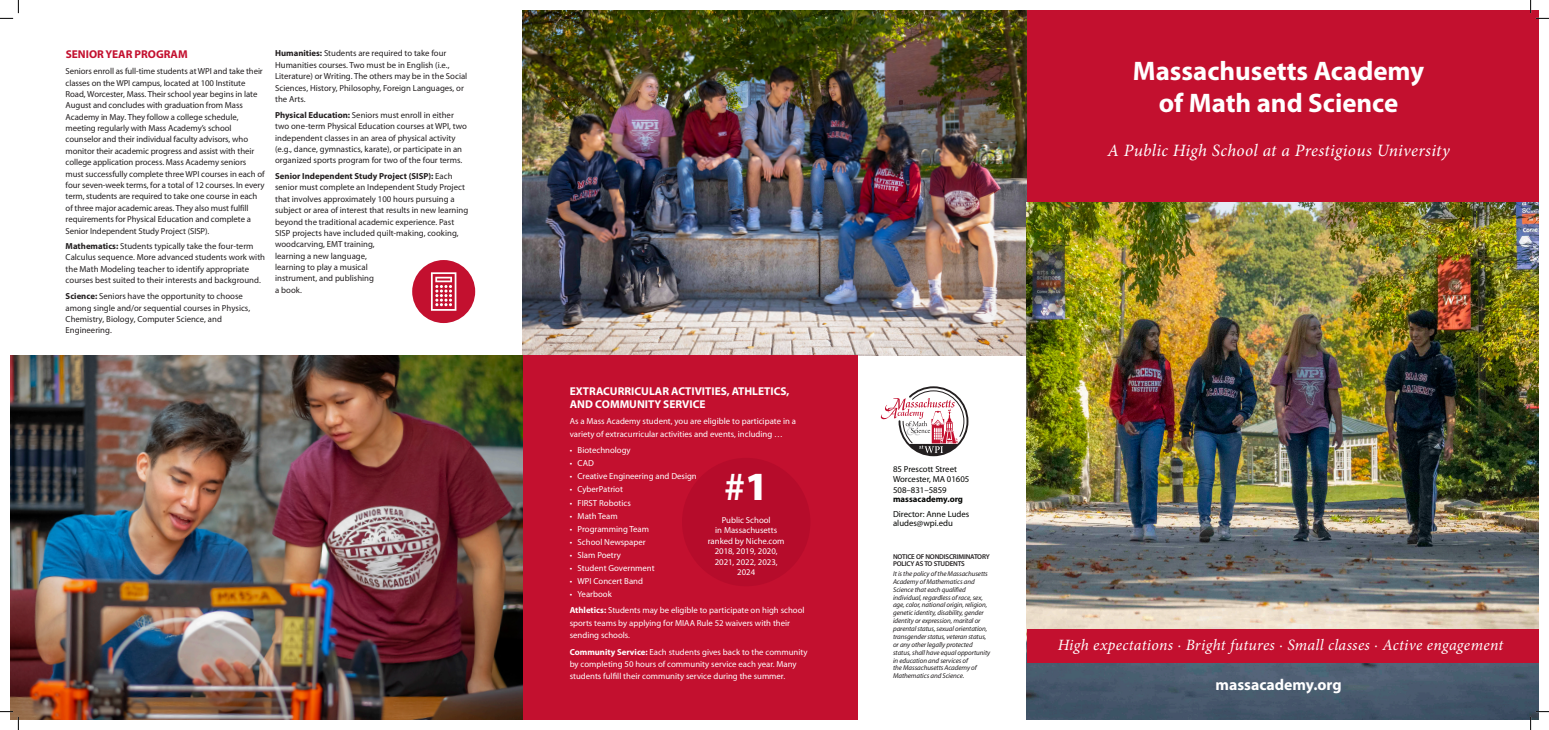
<style>
.page{position:relative;width:1549px;height:730px;background:#fff}
.page>*{position:absolute;margin:0;border:0;box-sizing:border-box;transform-origin:0 0}
.t1{font:600 40.16px "Myriad Pro";color:#fff}
.t2{font:700 26.86px "Myriad Pro";color:#fff}
.t3{font:italic 17.32px "Minion Pro";letter-spacing:.015em;color:#fff}
.t4{font:italic 15.75px "Minion Pro";letter-spacing:.015em;color:#fff}
.t5{font:700 15.75px "Myriad Pro";color:#fff}
.t6{font:700 11.38px/12.2px "Myriad Pro";color:#fff}
.t7{font:700 11.38px "Myriad Pro";color:#c3102f}
.t8{font:8.75px/11.4px "Myriad Pro";color:#231f20}
.t9{font:8.75px/10.4px "Myriad Pro";color:#fff}
.t10{font:8.75px/9.6px "Myriad Pro";color:#040503}
.t11{font:700 8.75px/9.6px "Myriad Pro";color:#040503}
.t12{font:italic 7px/7.9px "Myriad Pro";letter-spacing:-.01em;color:#231f20}
.t13{font:600 7px/7.9px "Myriad Pro";letter-spacing:-.025em;color:#231f20}
.s1{font-weight:700}
.s2{font-weight:900}
.s3{font-weight:400}
.s4{font-style:normal}
</style>
<div class="page">
<img style="left:522px;top:10px;width:504px;height:345px">
<div style="left:522px;top:355px;width:336px;height:364px;background:#c3102f"></div>
<img style="left:1026px;top:202px;width:512px;height:517px">
<div style="left:1026px;top:10px;width:512px;height:192px;background:#c3102f"></div>
<div style="left:1026px;top:629px;width:512px;height:33px;background:#c3102f"></div>
<img style="left:10px;top:355px;width:512px;height:364px">
<svg style="left:881px;top:386px;width:87px;height:70px"></svg>
<div style="left:682px;top:458px;width:128px;height:128px;background:#b60c2b;border-radius:50%"></div>
<div style="left:412px;top:260px;width:63px;height:63px;background:#c3102f;border-radius:50%"></div>
<svg style="left:431px;top:272px;width:25px;height:39px"></svg>
<svg style="left:0;top:0;width:19px;height:19px"></svg>
<svg style="left:0;top:711px;width:19px;height:19px"></svg>
<svg style="left:1530px;top:0;width:19px;height:19px"></svg>
<svg style="left:1530px;top:711px;width:19px;height:19px"></svg>
<p class="t7" style="left:66px;top:47px;width:123px">SENIOR YEAR PROGRAM</p>
<p class="t8" style="left:66px;top:65px;width:201px">Seniors enroll as full-time students at WPI and take their classes on the WPI campus, located at 100 Institute Road, Worcester, Mass. Their school year begins in late August and concludes with graduation from Mass Academy in May. They follow a college schedule, meeting regularly with Mass Academy’s school counselor and their individual faculty advisors, who monitor their academic progress and assist with their college application process. Mass Academy seniors must successfully complete three WPI courses in each of four seven-week terms, for a total of 12 courses. In every term, students are required to take one course in each of three major academic areas. They also must fulfill requirements for Physical Education and complete a Senior Independent Study Project (SISP).</p>
<p class="t8" style="left:66px;top:240px;width:201px"><span class="s1">Mathematics:</span> Students typically take the four-term Calculus sequence. More advanced students work with the Math Modeling teacher to identify appropriate courses best suited to their interests and background.</p>
<p class="t8" style="left:66px;top:290px;width:186px"><span class="s1">Science:</span> Seniors have the opportunity to choose among single and/or sequential courses in Physics, Chemistry, Biology, Computer Science, and Engineering.</p>
<p class="t8" style="left:275px;top:48px;width:194px"><span class="s1">Humanities:</span> Students are required to take four Humanities courses. Two must be in English (i.e., Literature) or Writing. The others may be in the Social Sciences, History, Philosophy, Foreign Languages, or the Arts.</p>
<p class="t8" style="left:275px;top:109px;width:193px"><span class="s1">Physical Education:</span> Seniors must enroll in either two one-term Physical Education courses at WPI, two independent classes in an area of physical activity (e.g., dance, gymnastics, karate), or participate in an organized sports program for two of the four terms.</p>
<p class="t8" style="left:275px;top:170px;width:195px"><span class="s1">Senior Independent Study Project (SISP):</span> Each senior must complete an Independent Study Project that involves approximately 100 hours pursuing a subject or area of interest that results in new learning beyond the traditional academic experience. Past SISP projects have included quilt-making, cooking, woodcarving, EMT training,<br>learning a new language,<br>learning to play a musical<br>instrument, and publishing<br>a book.</p>
<p class="t2" style="left:1133px;top:53px;width:293px">Massachusetts Academy</p>
<p class="t2" style="left:1159px;top:85px;width:241px">of Math and Science</p>
<p class="t3" style="left:1107px;top:139px;width:344px">A Public High School at a Prestigious University</p>
<p class="t6" style="left:570px;top:385px;width:221px">EXTRACURRICULAR ACTIVITIES, ATHLETICS,<br>AND COMMUNITY SERVICE</p>
<p class="t9" style="left:570px;top:415px;width:228px;line-height:12.6px">As a Mass Academy student, you are eligible to participate in a variety of extracurricular activities and events, including …</p>
<p class="t9" style="left:570px;top:445px;width:63px">• Biotechnology</p>
<p class="t9" style="left:570px;top:458px;width:26px">• CAD</p>
<p class="t9" style="left:570px;top:471px;width:129px">• Creative Engineering and Design</p>
<p class="t9" style="left:570px;top:484px;width:55px">• CyberPatriot</p>
<p class="t9" style="left:570px;top:497px;width:63px">• FIRST Robotics</p>
<p class="t9" style="left:570px;top:510px;width:50px">• Math Team</p>
<p class="t9" style="left:570px;top:523px;width:81px">• Programming Team</p>
<p class="t9" style="left:570px;top:536px;width:77px">• School Newspaper</p>
<p class="t9" style="left:570px;top:549px;width:53px">• Slam Poetry</p>
<p class="t9" style="left:570px;top:562px;width:86px">• Student Government</p>
<p class="t9" style="left:570px;top:575px;width:75px">• WPI Concert Band</p>
<p class="t9" style="left:570px;top:588px;width:44px">• Yearbook</p>
<p class="t9" style="left:570px;top:604px;width:236px;line-height:12.2px"><span class="s1">Athletics:</span> Students may be eligible to participate on high school sports teams by applying for MIAA Rule 52 waivers with their sending schools.</p>
<p class="t9" style="left:570px;top:645px;width:239px;line-height:12.2px"><span class="s1">Community Service:</span> Each students gives back to the community by completing 50 hours of community service each year. Many students fulfill their community service during the summer.</p>
<p class="t1" style="left:724px;top:460px;width:46px">#<span class="s2">1</span></p>
<p class="t9" style="left:708px;top:514px;width:78px;text-align:center">Public School<br>in Massachusetts ranked by Niche.com<br>2018, 2019, 2020,<br>2021, 2022, 2023,<br>2024</p>
<p class="t10" style="left:893px;top:464px;width:78px">85 Prescott Street<br>Worcester, MA 01605</p>
<p class="t11" style="left:893px;top:484px;width:72px"><span class="s3">508–831–5859 </span>massacademy.org</p>
<p class="t10" style="left:893px;top:509px;width:78px">Director: Anne Ludes aludes@wpi.edu</p>
<p class="t13" style="left:893px;top:552px;width:98px">NOTICE OF NONDISCRIMINATORY<br>POLICY AS TO STUDENTS</p>
<p class="t12" style="left:893px;top:569px;width:99px">It is the policy of the Massachusetts Academy of Mathematics and Science that each qualified individual, regardless of race, sex, age, color, national origin, religion, genetic identity, disability, gender identity or expression, marital or parental status, sexual orientation, transgender status, veteran status, or any other legally protected status, shall have equal opportunity in education and services of<br>the Massachusetts Academy of Mathematics and Science<span class="s4">.</span></p>
<p class="t4" style="left:1058px;top:634px;width:447px">High expectations · Bright futures · Small classes · Active engagement</p>
<p class="t5" style="left:1215px;top:674px;width:128px">massacademy.org</p>
</div>
